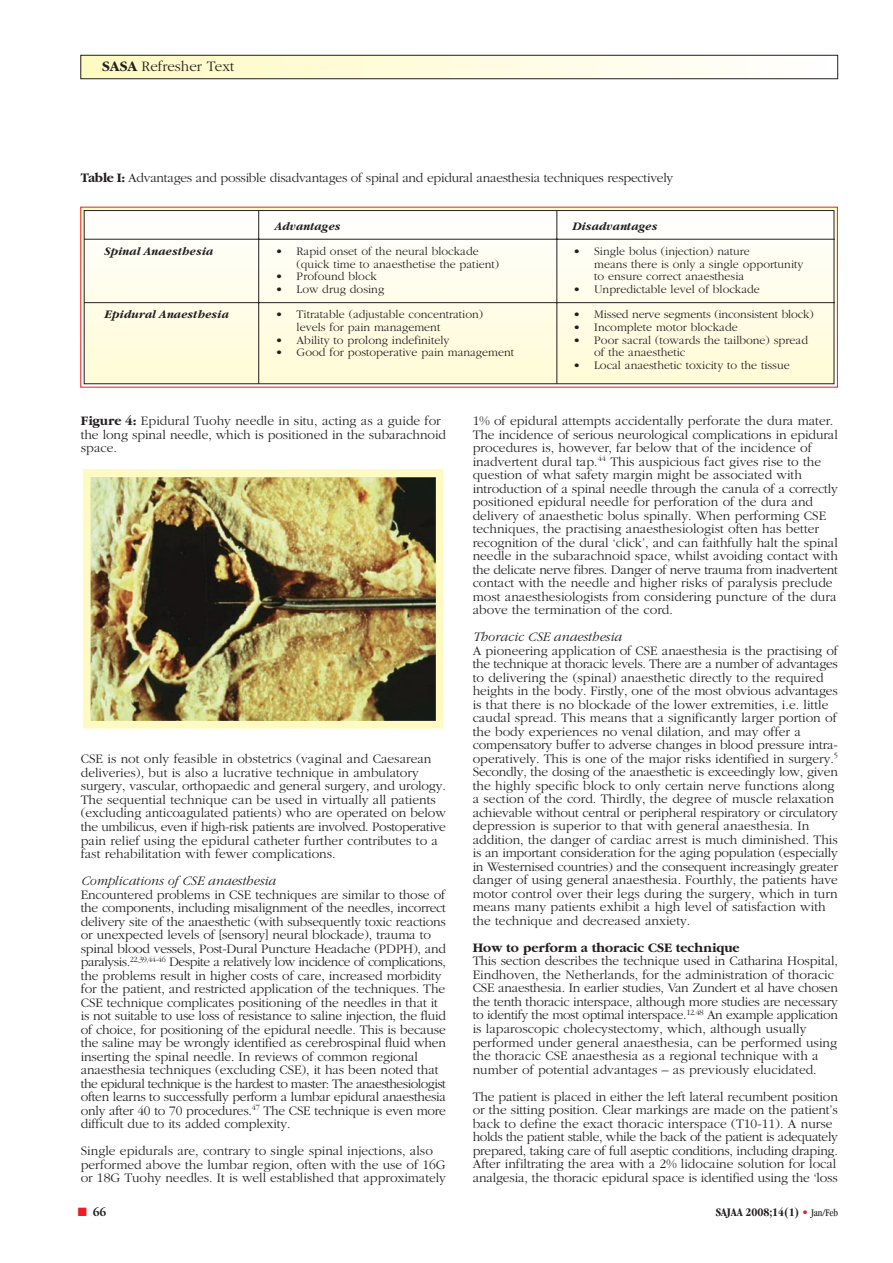
<style>
.page{position:relative;width:893px;height:1263px;background:#fff}
.page>*{position:absolute;margin:0;border:0;box-sizing:border-box;transform-origin:0 0}
.t1{font:300 15px "Garamond";color:#231f20}
.t2{font:300 13.5px/13.5px "Garamond";letter-spacing:-.005em;color:#231f20}
.t3{font:italic 300 13.5px "Garamond";color:#231f20}
.t4{font:700 13.5px "Garamond";color:#231f20}
.t5{font:300 12px "Garamond";color:#231f20}
.t6{font:italic 700 12px "Garamond";color:#231f20}
.t7{font:700 condensed 12px "Garamond";letter-spacing:-.005em;color:#231f20}
.t8{font:700 12px "Garamond";color:#231f20}
.s1{font-weight:700}
.s2{color:#ee1d23}
.s3{font-weight:400;font-size:10.5px}
</style>
<div class="page">
<div style="left:81px;top:55px;width:737px;height:24px;background:linear-gradient(to right,#fffac1,#fffefc)"></div>
<div style="left:81px;top:55px;width:757px;height:24px;border:1px solid #231f20"></div>
<div style="left:84px;top:211px;width:750px;height:166px;background:linear-gradient(to bottom,#fefefe,#fefbd7)"></div>
<hr style="left:84px;top:377px;width:750px;height:3px;background:#fffbd6">
<hr style="left:84px;top:380px;width:750px;height:4px;background:#fffbd6">
<hr style="left:84px;top:239px;width:750px;height:1px;background:#231f20">
<hr style="left:84px;top:302px;width:750px;height:1px;background:#231f20">
<hr style="left:258px;top:211px;width:1px;height:173px;background:#231f20">
<hr style="left:557px;top:211px;width:1px;height:173px;background:#231f20">
<div style="left:84px;top:210px;width:750px;height:174px;border:1px solid #231f20"></div>
<img style="left:92px;top:478px;width:343px;height:241px">
<div style="left:83px;top:469px;width:361px;height:259px;border:8px solid #fffac1"></div>
<p class="t1" style="left:102px;top:61px;width:134px"><span class="s1">SASA</span> Refresher Text</p>
<p class="t2" style="left:81px;top:172px;width:594px"><span class="s1">Table I:</span> Advantages and possible disadvantages of spinal and epidural anaesthesia techniques respectively</p>
<p class="t6" style="left:275px;top:221px;width:68px">Advantages</p>
<p class="t6" style="left:573px;top:221px;width:87px">Disadvantages</p>
<p class="t6" style="left:105px;top:247px;width:110px">Spinal Anaesthesia</p>
<p class="t5" style="left:275px;top:246px;width:205px">• Rapid onset of the neural blockade</p>
<p class="t5" style="left:573px;top:246px;width:178px">• Single bolus (injection) nature</p>
<p class="t5" style="left:297px;top:259px;width:204px">(quick time to anaesthetise the patient)</p>
<p class="t5" style="left:594px;top:259px;width:211px">means there is only a single opportunity</p>
<p class="t5" style="left:275px;top:272px;width:103px">• Profound block</p>
<p class="t5" style="left:594px;top:272px;width:152px">to ensure correct anaesthesia</p>
<p class="t5" style="left:275px;top:285px;width:110px">• Low drug dosing</p>
<p class="t5" style="left:573px;top:285px;width:188px">• Unpredictable level of blockade</p>
<p class="t6" style="left:105px;top:310px;width:126px">Epidural Anaesthesia</p>
<p class="t5" style="left:275px;top:310px;width:209px">• Titratable (adjustable concentration)</p>
<p class="t5" style="left:573px;top:310px;width:242px">• Missed nerve segments (inconsistent block)</p>
<p class="t5" style="left:297px;top:323px;width:145px">levels for pain management</p>
<p class="t5" style="left:573px;top:323px;width:166px">• Incomplete motor blockade</p>
<p class="t5" style="left:275px;top:335px;width:176px">• Ability to prolong indefinitely</p>
<p class="t5" style="left:573px;top:335px;width:236px">• Poor sacral (towards the tailbone) spread</p>
<p class="t5" style="left:275px;top:348px;width:240px">• Good for postoperative pain management</p>
<p class="t5" style="left:594px;top:348px;width:93px">of the anaesthetic</p>
<p class="t5" style="left:573px;top:361px;width:218px">• Local anaesthetic toxicity to the tissue</p>
<p class="t2" style="left:81px;top:415px;width:367px"><span class="s1">Figure 4:</span> Epidural Tuohy needle in situ, acting as a guide for the long spinal needle, which is positioned in the subarachnoid space.</p>
<p class="t2" style="left:473px;top:415px;width:367px">1% of epidural attempts accidentally perforate the dura mater.<br>The incidence of serious neurological complications in epidural procedures is, however, far below that of the incidence of inadvertent dural tap.<sup>44</sup> This auspicious fact gives rise to the question of what safety margin might be associated with introduction of a spinal needle through the canula of a correctly positioned epidural needle for perforation of the dura and delivery of anaesthetic bolus spinally. When performing CSE techniques, the practising anaesthesiologist often has better recognition of the dural ‘click’, and can faithfully halt the spinal needle in the subarachnoid space, whilst avoiding contact with the delicate nerve fibres. Danger of nerve trauma from inadvertent contact with the needle and higher risks of paralysis preclude most anaesthesiologists from considering puncture of the dura above the termination of the cord.</p>
<p class="t3" style="left:473px;top:632px;width:150px">Thoracic CSE anaesthesia</p>
<p class="t2" style="left:473px;top:645px;width:367px">A pioneering application of CSE anaesthesia is the practising of the technique at thoracic levels. There are a number of advantages to delivering the (spinal) anaesthetic directly to the required heights in the body. Firstly, one of the most obvious advantages is that there is no blockade of the lower extremities, i.e. little caudal spread. This means that a significantly larger portion of the body experiences no venal dilation, and may offer a compensatory buffer to adverse changes in blood pressure intra&shy;operatively. This is one of the major risks identified in surgery.<sup>5<br></sup>Secondly, the dosing of the anaesthetic is exceedingly low, given the highly specific block to only certain nerve functions along a section of the cord. Thirdly, the degree of muscle relaxation achievable without central or peripheral respiratory or circulatory depression is superior to that with general anaesthesia. In addition, the danger of cardiac arrest is much diminished. This is an important consideration for the aging population (especially in Westernised countries) and the consequent increasingly greater danger of using general anaesthesia. Fourthly, the patients have motor control over their legs during the surgery, which in turn means many patients exhibit a high level of satisfaction with the technique and decreased anxiety.</p>
<p class="t4" style="left:473px;top:942px;width:268px">How to perform a thoracic CSE technique</p>
<p class="t2" style="left:473px;top:955px;width:367px">This section describes the technique used in Catharina Hospital, Eindhoven, the Netherlands, for the administration of thoracic CSE anaesthesia. In earlier studies, Van Zundert et al have chosen the tenth thoracic interspace, although more studies are necessary to identify the most optimal interspace.<sup>12.48</sup> An example application is laparoscopic cholecystectomy, which, although usually performed under general anaesthesia, can be performed using the thoracic CSE anaesthesia as a regional technique with a number of potential advantages – as previously elucidated.</p>
<p class="t2" style="left:473px;top:1090px;width:367px">The patient is placed in either the left lateral recumbent position or the sitting position. Clear markings are made on the patient’s back to define the exact thoracic interspace (T10-11). A nurse holds the patient stable, while the back of the patient is adequately prepared, taking care of full aseptic conditions, including draping.<br>After infiltrating the area with a 2% lidocaine solution for local analgesia, the thoracic epidural space is identified using the ‘loss</p>
<p class="t8" style="left:78px;top:1207px;width:30px"><span class="s2">■</span> 66</p>
<p class="t7" style="left:716px;top:1207px;width:124px">SAJAA 2008;14(1) <span class="s2">•</span> <span class="s3">Jan/Feb</span></p>
<p class="t2" style="left:81px;top:753px;width:367px">CSE is not only feasible in obstetrics (vaginal and Caesarean deliveries), but is also a lucrative technique in ambulatory surgery, vascular, orthopaedic and general surgery, and urology.<br>The sequential technique can be used in virtually all patients (excluding anticoagulated patients) who are operated on below the umbilicus, even if high-risk patients are involved. Postoperative pain relief using the epidural catheter further contributes to a fast rehabilitation with fewer complications.</p>
<p class="t3" style="left:81px;top:875px;width:196px">Complications of CSE anaesthesia</p>
<p class="t2" style="left:81px;top:888px;width:367px">Encountered problems in CSE techniques are similar to those of the components, including misalignment of the needles, incorrect delivery site of the anaesthetic (with subsequently toxic reactions or unexpected levels of [sensory] neural blockade), trauma to spinal blood vessels, Post-Dural Puncture Headache (PDPH), and paralysis.<sup>22,39,44-46</sup> Despite a relatively low incidence of complications, the problems result in higher costs of care, increased morbidity for the patient, and restricted application of the techniques. The CSE technique complicates positioning of the needles in that it is not suitable to use loss of resistance to saline injection, the fluid of choice, for positioning of the epidural needle. This is because the saline may be wrongly identified as cerebrospinal fluid when inserting the spinal needle. In reviews of common regional anaesthesia techniques (excluding CSE), it has been noted that the epidural technique is the hardest to master: The anaesthesiologist often learns to successfully perform a lumbar epidural anaesthesia only after 40 to 70 procedures.<sup>47</sup> The CSE technique is even more difficult due to its added complexity.</p>
<p class="t2" style="left:81px;top:1145px;width:367px">Single epidurals are, contrary to single spinal injections, also performed above the lumbar region, often with the use of 16G or 18G Tuohy needles. It is well established that approximately</p>
</div>
